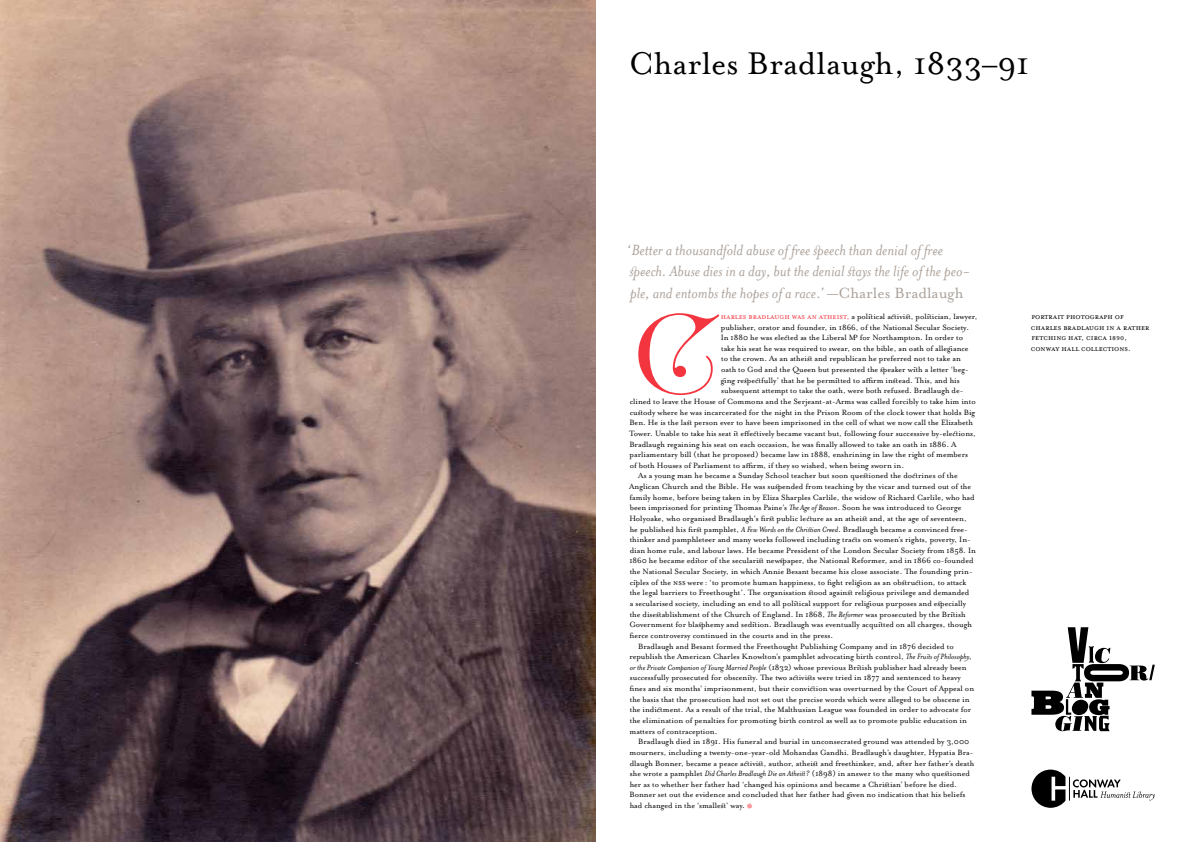
<style>
.page{position:relative;width:1191px;height:842px;background:#fff}
.page>*{position:absolute;margin:0;border:0;box-sizing:border-box;transform-origin:0 0}
.t1{font:169.8px "Great Victorian Standard";color:#f33540}
.t2{font:36px "Mrs Eaves OT";color:#000}
.t3{font:italic 17px/21.3px "Mrs Eaves OT";color:#aba199}
.t4{font:8.8px/10.6px "Mrs Eaves OT";color:#000}
.s1{font-style:normal}
.s2{color:#f33540}
.s3{font-style:italic}
</style>
<div class="page">
<img style="left:0;top:0;width:595px;height:842px">
<svg style="left:1031px;top:770px;width:123px;height:38px"></svg>
<svg style="left:1031px;top:627px;width:123px;height:104px"></svg>
<h2 class="t2" style="left:629px;top:44px;width:402px">Charles Bradlaugh, 1833–91</h2>
<h3 class="t3" style="left:627px;top:240px;width:345px">‘Better a thousandfold abuse of free speech than denial of free speech. Abuse dies in a day, but the denial stays the life of the peo&shy;ple, and entombs the hopes of a race.’ <span class="s1">—Charles Bradlaugh</span></h3>
<h1 class="t1" style="left:632px;top:288px;width:90px">C</h1>
<p class="t4" style="left:720px;top:311px;width:258px"><span class="s2">harles Bradlaugh was an atheist,</span> a political activist, politician, lawyer,</p>
<p class="t4" style="left:721px;top:322px;width:250px">publisher, orator and founder, in 1866, of the National Secular Society.</p>
<p class="t4" style="left:720px;top:332px;width:244px">In 1880 he was elected as the Liberal MP for Northampton. In order to</p>
<p class="t4" style="left:721px;top:343px;width:249px">take his seat he was required to swear, on the bible, an oath of allegiance</p>
<p class="t4" style="left:721px;top:354px;width:241px">to the crown. As an atheist and republican he preferred not to take an</p>
<p class="t4" style="left:721px;top:364px;width:249px">oath to God and the Queen but presented the speaker with a letter ‘beg-</p>
<p class="t4" style="left:721px;top:375px;width:240px">ging respectfully’ that he be permitted to affirm instead. This, and his</p>
<p class="t4" style="left:721px;top:386px;width:244px">subsequent attempt to take the oath, were both refused. Bradlaugh de-</p>
<p class="t4" style="left:630px;top:396px;width:347px">clined to leave the House of Commons and the Serjeant-at-Arms was called forcibly to take him into</p>
<p class="t4" style="left:630px;top:407px;width:347px">custody where he was incarcerated for the night in the Prison Room of the clock tower that holds Big</p>
<p class="t4" style="left:629px;top:417px;width:345px">Ben. He is the last person ever to have been imprisoned in the cell of what we now call the Elizabeth</p>
<p class="t4" style="left:629px;top:428px;width:348px">Tower. Unable to take his seat it effectively became vacant but, following four successive by-elections,</p>
<p class="t4" style="left:629px;top:439px;width:329px">Bradlaugh regaining his seat on each occasion, he was finally allowed to take an oath in 1886. A</p>
<p class="t4" style="left:629px;top:449px;width:340px">parliamentary bill (that he proposed) became law in 1888, enshrining in law the right of members</p>
<p class="t4" style="left:630px;top:460px;width:276px">of both Houses of Parliament to affirm, if they so wished, when being sworn in.</p>
<p class="t4" style="left:638px;top:471px;width:321px">As a young man he became a Sunday School teacher but soon questioned the doctrines of the</p>
<p class="t4" style="left:629px;top:481px;width:344px">Anglican Church and the Bible. He was suspended from teaching by the vicar and turned out of the</p>
<p class="t4" style="left:629px;top:492px;width:347px">family home, before being taken in by Eliza Sharples Carlile, the widow of Richard Carlile, who had</p>
<p class="t4" style="left:630px;top:502px;width:333px">been imprisoned for printing Thomas Paine’s <span class="s3">The Age of Reason</span>. Soon he was introduced to George</p>
<p class="t4" style="left:629px;top:513px;width:339px">Holyoake, who organised Bradlaugh's first public lecture as an atheist and, at the age of seventeen,</p>
<p class="t4" style="left:629px;top:524px;width:340px">he published his first pamphlet, <span class="s3">A Few Words on the Christian Creed</span>. Bradlaugh became a convinced free-</p>
<p class="t4" style="left:630px;top:534px;width:342px">thinker and pamphleteer and many works followed including tracts on women’s rights, poverty, In-</p>
<p class="t4" style="left:630px;top:545px;width:348px">dian home rule, and labour laws. He became President of the London Secular Society from 1858. In</p>
<p class="t4" style="left:629px;top:556px;width:346px">1860 he became editor of the secularist newspaper, the National Reformer, and in 1866 co-founded</p>
<p class="t4" style="left:630px;top:566px;width:344px">the National Secular Society, in which Annie Besant became his close associate. The founding prin-</p>
<p class="t4" style="left:630px;top:577px;width:338px">ciples of the NSS were : ‘to promote human happiness, to fight religion as an obstruction, to attack</p>
<p class="t4" style="left:630px;top:588px;width:341px">the legal barriers to Freethought’. The organisation stood against religious privilege and demanded</p>
<p class="t4" style="left:630px;top:598px;width:338px">a secularised society, including an end to all political support for religious purposes and especially</p>
<p class="t4" style="left:630px;top:609px;width:337px">the disestablishment of the Church of England. In 1868, <span class="s3">The Reformer</span> was prosecuted by the British</p>
<p class="t4" style="left:629px;top:619px;width:344px">Government for blasphemy and sedition. Bradlaugh was eventually acquitted on all charges, though</p>
<p class="t4" style="left:629px;top:630px;width:205px">fierce controversy continued in the courts and in the press.</p>
<p class="t4" style="left:638px;top:641px;width:317px">Bradlaugh and Besant formed the Freethought Publishing Company and in 1876 decided to</p>
<p class="t4" style="left:629px;top:651px;width:344px">republish the American Charles Knowlton’s pamphlet advocating birth control, <span class="s3">The Fruits of Philosophy,</span></p>
<p class="t4" style="left:630px;top:662px;width:338px"><span class="s3">or the Private Companion of Young Married People</span> (1832) whose previous British publisher had already been</p>
<p class="t4" style="left:630px;top:673px;width:332px">successfully prosecuted for obscenity. The two activists were tried in 1877 and sentenced to heavy</p>
<p class="t4" style="left:629px;top:683px;width:346px">fines and six months’ imprisonment, but their conviction was overturned by the Court of Appeal on</p>
<p class="t4" style="left:630px;top:694px;width:341px">the basis that the prosecution had not set out the precise words which were alleged to be obscene in</p>
<p class="t4" style="left:630px;top:704px;width:343px">the indictment. As a result of the trial, the Malthusian League was founded in order to advocate for</p>
<p class="t4" style="left:630px;top:715px;width:339px">the elimination of penalties for promoting birth control as well as to promote public education in</p>
<p class="t4" style="left:629px;top:726px;width:89px">matters of contraception.</p>
<p class="t4" style="left:638px;top:736px;width:333px">Bradlaugh died in 1891. His funeral and burial in unconsecrated ground was attended by 3,000</p>
<p class="t4" style="left:629px;top:747px;width:345px">mourners, including a twenty-one-year-old Mohandas Gandhi. Bradlaugh’s daughter, Hypatia Bra-</p>
<p class="t4" style="left:630px;top:758px;width:346px">dlaugh Bonner, became a peace activist, author, atheist and freethinker, and, after her father’s death</p>
<p class="t4" style="left:630px;top:768px;width:341px">she wrote a pamphlet <span class="s3">Did Charles Bradlaugh Die an Atheist?</span> (1898) in answer to the many who questioned</p>
<p class="t4" style="left:629px;top:779px;width:329px">her as to whether her father had ‘changed his opinions and became a Christian’ before he died.</p>
<p class="t4" style="left:629px;top:789px;width:337px">Bonner set out the evidence and concluded that her father had given no indication that his beliefs</p>
<p class="t4" style="left:629px;top:800px;width:124px">had changed in the ‘smallest’ way. <span class="s2">H</span></p>
<p class="t4" style="left:1031px;top:311px;width:120px">Portrait photograph of<br>Charles Bradlaugh in a rather fetching hat, circa 1890, conway hall collections.</p>
</div>
